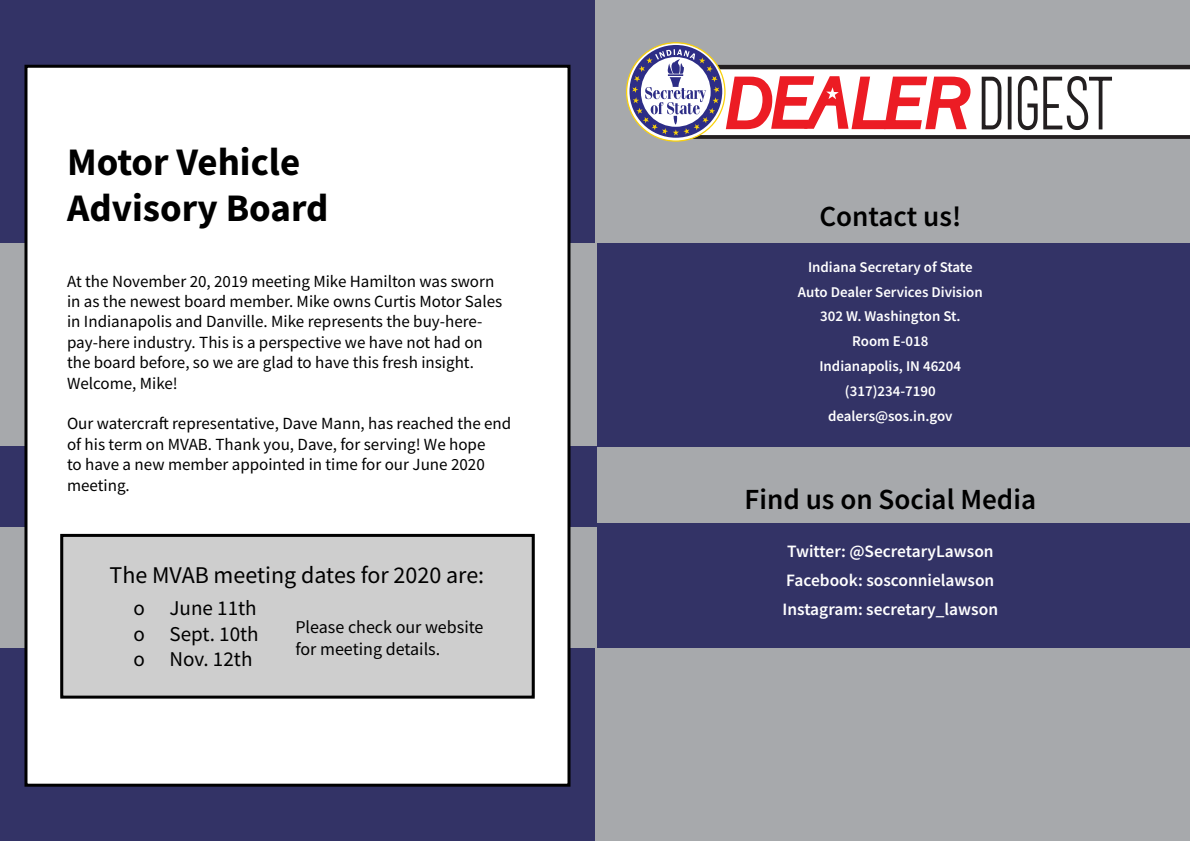
<style>
.page{position:relative;width:1190px;height:841px;background:#fff}
.page>*{position:absolute;margin:0;border:0;box-sizing:border-box;transform-origin:0 0}
.t1{font:700 39px/46.8px "Source Sans Pro";color:#000}
.t2{font:600 29.2px "Source Sans Pro";color:#000}
.t3{font:24px "Source Sans Pro";color:#000}
.t4{font:21.1px/25.3px "Source Sans Pro";color:#000;text-align:justify}
.t5{font:18px/21.6px "Source Sans Pro";color:#000}
.t6{font:600 17.4px/29px "Source Sans Pro";color:#fff}
.t7{font:17px/20.4px "Source Sans Pro";color:#000}
.t8{font:600 14.9px/24.8px "Source Sans Pro";color:#fff;text-align:center}
</style>
<div class="page">
<div style="left:595px;top:0;width:595px;height:841px;background:#a7a9ac"></div>
<div style="left:595px;top:523px;width:595px;height:125px;background:#336"></div>
<svg style="left:626px;top:42px;width:564px;height:100px"></svg>
<div style="left:595px;top:243px;width:595px;height:204px;background:#336"></div>
<div style="left:0;top:0;width:597px;height:841px;background:#a7a9ac"></div>
<div style="left:0;top:0;width:595px;height:243px;background:#336"></div>
<div style="left:0;top:446px;width:597px;height:80px;background:#336"></div>
<div style="left:0;top:648px;width:595px;height:193px;background:#336"></div>
<div style="left:26px;top:66px;width:543px;height:719px;background:#fff"></div>
<div style="left:24px;top:65px;width:546px;height:722px;border:3px solid #000"></div>
<div style="left:60px;top:534px;width:475px;height:163px;background:#cecece"></div>
<div style="left:60px;top:534px;width:475px;height:165px;border:3px solid #000"></div>
<h1 class="t1" style="left:67px;top:138px;width:263px">Motor Vehicle<br>Advisory Board</h1>
<p class="t7" style="left:67px;top:271px;width:437px">At the November 20, 2019 meeting Mike Hamilton was sworn in as the newest board member. Mike owns Curtis Motor Sales in Indianapolis and Danville. Mike represents the buy-here&shy;pay-here industry. This is a perspective we have not had on the board before, so we are glad to have this fresh insight.<br>Welcome, Mike!</p>
<p class="t7" style="left:67px;top:413px;width:446px">Our watercraft representative, Dave Mann, has reached the end of his term on MVAB. Thank you, Dave, for serving! We hope<br>to have a new member appointed in time for our June 2020 meeting.</p>
<h3 class="t3" style="left:110px;top:559px;width:376px">The MVAB meeting dates for 2020 are:</h3>
<p class="t5" style="left:295px;top:616px;width:190px">Please check our website for meeting details.</p>
<p class="t4" style="left:133px;top:596px;width:127px">o June 11th o Sept. 10th o Nov. 12th</p>
<h2 class="t2" style="left:819px;top:197px;width:143px">Contact us!</h2>
<p class="t8" style="left:798px;top:254px;width:186px">Indiana Secretary of State<br>Auto Dealer Services Division<br>302 W. Washington St.<br>Room E-018<br>Indianapolis, IN 46204 (317)234-7190 dealers@sos.in.gov</p>
<h2 class="t2" style="left:745px;top:480px;width:293px">Find us on Social Media</h2>
<p class="t6" style="left:783px;top:537px;width:217px">Twitter: @SecretaryLawson<br>Facebook: sosconnielawson<br>Instagram: secretary_lawson</p>
</div>
